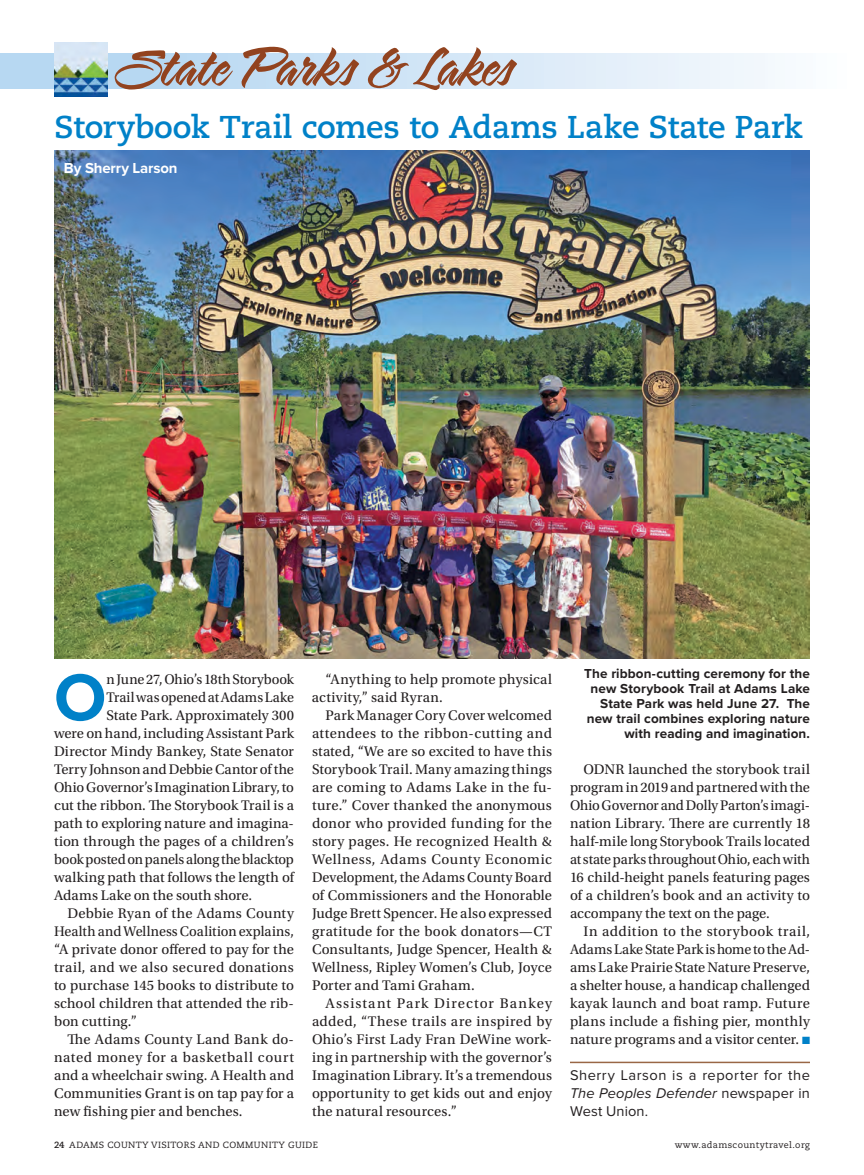
<style>
.page{position:relative;width:864px;height:1175px;background:#fff}
.page>*{position:absolute;margin:0;border:0;box-sizing:border-box;transform-origin:0 0}
.Body_P1{font:700 68.55px "Proxima Nova";color:#0081c8}
.PAGE_HEADER{font:65.4px "Sarah Script";letter-spacing:-.015em;color:#92431f}
.Headline{font:700 31.5px "Caecilia LT Pro 75";letter-spacing:-.01em;color:#0081c8}
.ByLine{font:700 15px "Proxima Nova";letter-spacing:-.01em;color:#fff}
.Body{font:14.7px/18px "Utopia Std";letter-spacing:.005em;color:#231f20;text-align:justify}
.Body_P1-2{font:14.7px "Utopia Std";color:#231f20}
.author_info{font:14.7px/18px "Proxima Nova";letter-spacing:.035em;color:#231f20;text-align:justify}
.t1{font:700 13.5px/15px "Proxima Nova";letter-spacing:.01em;color:#231f20;text-align:right}
.t2{font:9px "Caecilia LT Pro 55 Roman";letter-spacing:.04em;color:#231f20}
.s1{color:#0081c8}
.s2{font-style:italic}
.s3{font-family:"Caecilia LT Pro 75";font-weight:700}
</style>
<div class="page">
<div style="left:0;top:53px;width:864px;height:35px;background:linear-gradient(to right,#acd1f0,#fbfcfe)"></div>
<img style="left:54px;top:151px;width:756px;height:507px">
<img style="left:54px;top:43px;width:54px;height:54px">
<hr style="left:570px;top:1061px;width:240px;height:2px;background:#996745">
<p class="PAGE_HEADER" style="left:119px;top:31px;width:398px">State Parks &amp; Lakes</p>
<p class="Headline" style="left:54px;top:106px;width:750px">Storybook Trail comes to Adams Lake State Park</p>
<p class="ByLine" style="left:64px;top:157px;width:115px">By Sherry Larson</p>
<p class="Body_P1" style="left:54px;top:646px;width:54px">O</p>
<p class="Body_P1-2" style="left:106px;top:671px;width:189px">n June 27, Ohio’s 18th Storybook</p>
<p class="Body_P1-2" style="left:106px;top:689px;width:189px">Trail was opened at Adams Lake</p>
<p class="Body_P1-2" style="left:106px;top:707px;width:189px">State Park. Approximately 300</p>
<p class="Body_P1-2" style="left:54px;top:725px;width:241px">were on hand, including Assistant Park</p>
<p class="Body_P1-2" style="left:54px;top:743px;width:241px">Director Mindy Bankey, State Senator</p>
<p class="Body_P1-2" style="left:54px;top:761px;width:242px">Terry Johnson and Debbie Cantor of the</p>
<p class="Body_P1-2" style="left:54px;top:779px;width:242px">Ohio Governor’s Imagination Library, to</p>
<p class="Body_P1-2" style="left:54px;top:797px;width:241px">cut the ribbon. The Storybook Trail is a</p>
<p class="Body_P1-2" style="left:54px;top:815px;width:241px">path to exploring nature and imagina-</p>
<p class="Body_P1-2" style="left:54px;top:833px;width:242px">tion through the pages of a children’s</p>
<p class="Body_P1-2" style="left:54px;top:851px;width:241px">book posted on panels along the blacktop</p>
<p class="Body_P1-2" style="left:54px;top:869px;width:242px">walking path that follows the length of</p>
<p class="Body_P1-2" style="left:54px;top:887px;width:200px">Adams Lake on the south shore.</p>
<p class="Body" style="left:54px;top:905px;width:242px;text-indent:14px">Debbie Ryan of the Adams County Health and Wellness Coalition explains, “A private donor offered to pay for the trail, and we also secured donations to purchase 145 books to distribute to school children that attended the rib&shy;bon cutting.”</p>
<p class="Body" style="left:54px;top:1031px;width:242px;text-indent:14px">The Adams County Land Bank do&shy;nated money for a basketball court and a wheelchair swing. A Health and Communities Grant is on tap pay for a new fishing pier and benches.</p>
<p class="Body" style="left:312px;top:671px;width:241px;text-indent:13px">“Anything to help promote physical activity,” said Ryran.</p>
<p class="Body" style="left:312px;top:707px;width:242px;text-indent:14px">Park Manager Cory Cover welcomed attendees to the ribbon-cutting and stated, “We are so excited to have this Storybook Trail. Many amazing things are coming to Adams Lake in the fu&shy;ture.” Cover thanked the anonymous donor who provided funding for the story pages. He recognized Health &amp; Wellness, Adams County Economic Development, the Adams County Board of Commissioners and the Honorable Judge Brett Spencer. He also expressed gratitude for the book donators—CT Consultants, Judge Spencer, Health &amp; Wellness, Ripley Women’s Club, Joyce Porter and Tami Graham.</p>
<p class="Body" style="left:312px;top:995px;width:242px;text-indent:14px">Assistant Park Director Bankey added, “These trails are inspired by Ohio’s First Lady Fran DeWine work&shy;ing in partnership with the governor’s Imagination Library. It’s a tremendous opportunity to get kids out and enjoy the natural resources.”</p>
<p class="t1" style="left:584px;top:666px;width:227px">The ribbon-cutting ceremony for the new Storybook Trail at Adams Lake State Park was held June 27. The new trail combines exploring nature with reading and imagination.</p>
<p class="Body" style="left:570px;top:761px;width:242px;text-indent:14px">ODNR launched the storybook trail program in 2019 and partnered with the Ohio Governor and Dolly Parton’s imagi&shy;nation Library. There are currently 18 half-mile long Storybook Trails located at state parks throughout Ohio, each with 16 child-height panels featuring pages of a children’s book and an activity to accompany the text on the page.</p>
<p class="Body" style="left:570px;top:923px;width:242px;text-indent:14px">In addition to the storybook trail, Adams Lake State Park is home to the Ad&shy;ams Lake Prairie State Nature Preserve, a shelter house, a handicap challenged kayak launch and boat ramp. Future plans include a fishing pier, monthly nature programs and a visitor center. <span class="s1">■</span></p>
<p class="author_info" style="left:570px;top:1067px;width:242px">Sherry Larson is a reporter for the <span class="s2">The Peoples Defender</span> newspaper in West Union.</p>
<p class="t2" style="left:54px;top:1139px;width:265px"><span class="s3">24</span> ADAMS COUNTY VISITORS AND COMMUNITY GUIDE</p>
<p class="t2" style="left:675px;top:1139px;width:137px">www.adamscountytravel.org</p>
</div>
